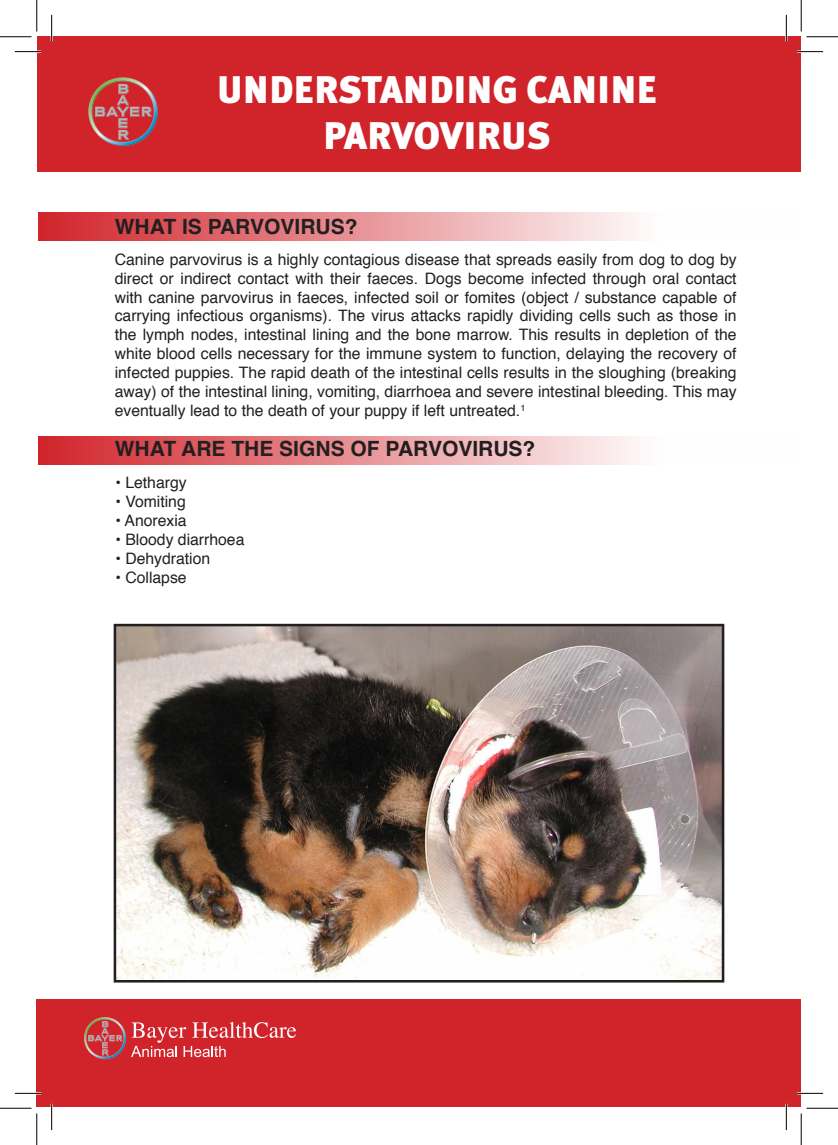
<style>
.page{position:relative;width:838px;height:1145px;background:#fff}
.page>*{position:absolute;margin:0;border:0;box-sizing:border-box;transform-origin:0 0}
.t1{font:900 38.5px "Meta Plus";color:#fff}
.t2{font:700 21px "Helvetica";color:#231f20}
.t3{font:15.75px/18.9px "Helvetica";color:#231f20;text-align:justify}
</style>
<div class="page">
<div style="left:38px;top:213px;width:757px;height:28px;background:linear-gradient(to right,#d22a31,#fff)"></div>
<div style="left:37px;top:999px;width:764px;height:108px;background:#d1232a"></div>
<svg style="left:131px;top:1022px;width:165px;height:35px"></svg>
<img style="left:84px;top:1017px;width:43px;height:43px">
<div style="left:37px;top:37px;width:763px;height:135px;background:#d1232a"></div>
<img style="left:88px;top:77px;width:70px;height:69px">
<div style="left:38px;top:436px;width:758px;height:28px;background:linear-gradient(to right,#d22a31,#fff)"></div>
<img style="left:118px;top:628px;width:602px;height:351px">
<div style="left:114px;top:624px;width:610px;height:359px;border:3px solid #231f20"></div>
<hr style="left:15px;top:51px;width:26px;height:2px;background:#fff">
<hr style="left:796px;top:51px;width:27px;height:2px;background:#fff">
<hr style="left:15px;top:1092px;width:26px;height:2px;background:#fff">
<hr style="left:796px;top:1092px;width:27px;height:2px;background:#fff">
<hr style="left:51px;top:15px;width:2px;height:26px;background:#fff">
<hr style="left:51px;top:1104px;width:2px;height:26px;background:#fff">
<hr style="left:785px;top:15px;width:2px;height:26px;background:#fff">
<hr style="left:785px;top:1104px;width:2px;height:26px;background:#fff">
<svg style="left:15px;top:51px;width:26px;height:1px"></svg>
<svg style="left:796px;top:51px;width:27px;height:1px"></svg>
<svg style="left:15px;top:1093px;width:26px;height:1px"></svg>
<svg style="left:796px;top:1093px;width:27px;height:1px"></svg>
<svg style="left:51px;top:15px;width:1px;height:26px"></svg>
<svg style="left:51px;top:1104px;width:1px;height:26px"></svg>
<svg style="left:786px;top:15px;width:1px;height:26px"></svg>
<svg style="left:786px;top:1104px;width:1px;height:26px"></svg>
<hr style="left:0;top:36px;width:32px;height:1px;background:#000">
<hr style="left:806px;top:36px;width:31px;height:1px;background:#000">
<hr style="left:0;top:1108px;width:32px;height:1px;background:#000">
<hr style="left:806px;top:1108px;width:31px;height:1px;background:#000">
<hr style="left:36px;top:0;width:1px;height:31px;background:#000">
<hr style="left:36px;top:1113px;width:1px;height:32px;background:#000">
<hr style="left:800px;top:0;width:1px;height:31px;background:#000">
<hr style="left:800px;top:1113px;width:1px;height:32px;background:#000">
<p class="t1" style="left:217px;top:67px;width:442px">UNDERSTANDING CANINE</p>
<p class="t1" style="left:323px;top:114px;width:229px">PARVOVIRUS</p>
<p class="t2" style="left:115px;top:210px;width:244px">WHAT IS PARVOVIRUS?</p>
<p class="t3" style="left:115px;top:250px;width:623px">Canine parvovirus is a highly contagious disease that spreads easily from dog to dog by direct or indirect contact with their faeces. Dogs become infected through oral contact with canine parvovirus in faeces, infected soil or fomites (object / substance capable of carrying infectious organisms). The virus attacks rapidly dividing cells such as those in the lymph nodes, intestinal lining and the bone marrow. This results in depletion of the white blood cells necessary for the immune system to function, delaying the recovery of infected puppies. The rapid death of the intestinal cells results in the sloughing (breaking away) of the intestinal lining, vomiting, diarrhoea and severe intestinal bleeding. This may eventually lead to the death of your puppy if left untreated.<sup>1</sup></p>
<p class="t2" style="left:115px;top:432px;width:422px">WHAT ARE THE SIGNS OF PARVOVIRUS?</p>
<p class="t3" style="left:115px;top:474px;width:73px">• Lethargy</p>
<p class="t3" style="left:115px;top:493px;width:72px">• Vomiting</p>
<p class="t3" style="left:115px;top:512px;width:73px">• Anorexia</p>
<p class="t3" style="left:115px;top:531px;width:130px">• Bloody diarrhoea</p>
<p class="t3" style="left:115px;top:549px;width:96px">• Dehydration</p>
<p class="t3" style="left:115px;top:568px;width:73px">• Collapse</p>
</div>
